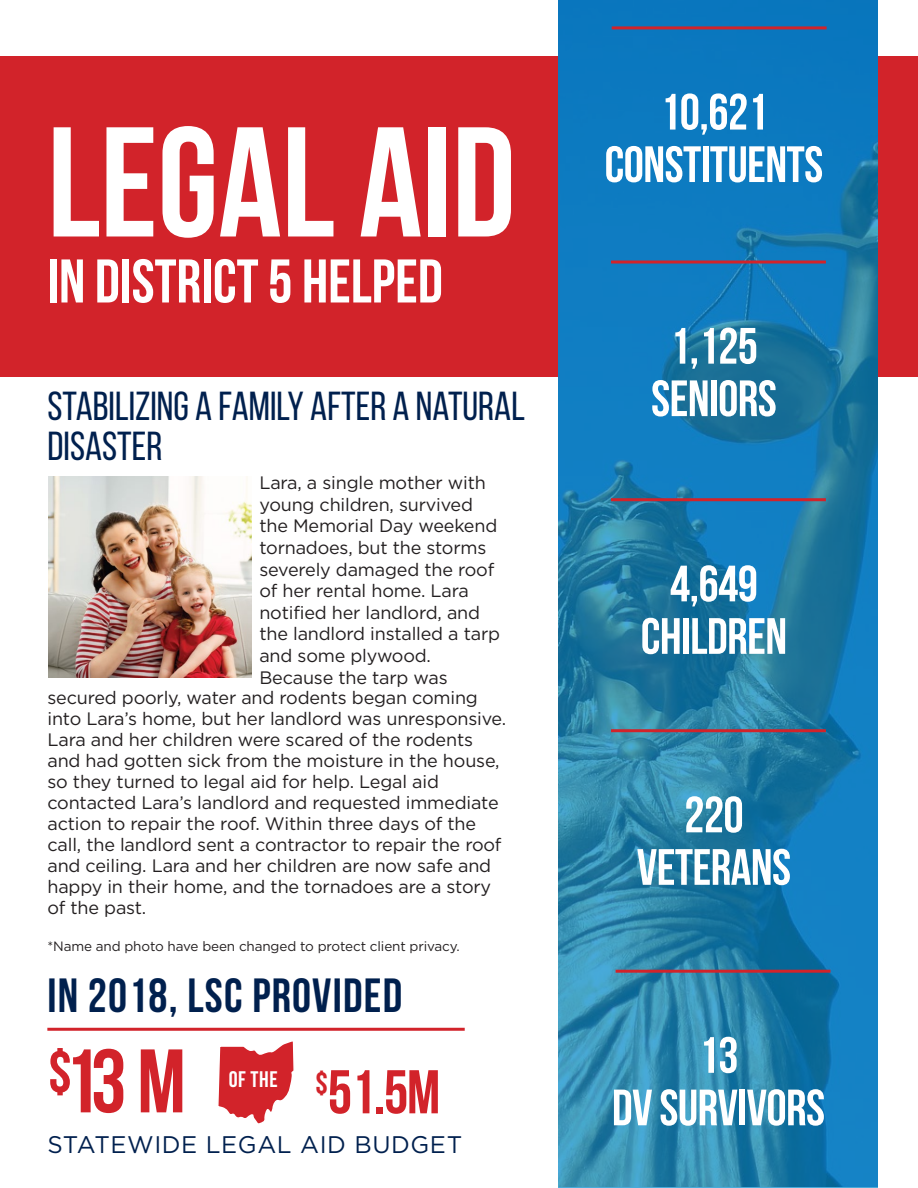
<style>
.page{position:relative;width:918px;height:1188px;background:#fff}
.page>*{position:absolute;margin:0;border:0;box-sizing:border-box;transform-origin:0 0}
.t1{font:700 156px "Bebas Neue";color:#fff}
.t2{font:700 89.85px "Bebas Neue";color:#d2232a}
.t3{font:700 61.65px "Bebas Neue";color:#d2232a}
.t4{font:700 61.5px "Bebas Neue";color:#fff}
.t5{font:700 51px/52.5px "Bebas Neue";letter-spacing:-.01em;color:#fff;text-align:center}
.t6{font:700 48px "Bebas Neue";letter-spacing:.025em;color:#00204e}
.t7{font:40.5px/40.5px "Bebas Neue";color:#00204e}
.t8{font:24px "Gotham HTF";letter-spacing:.025em;color:#00204e}
.t9{font:700 22.5px "Bebas Neue";color:#fff}
.t10{font:18px/21px "Gotham HTF";letter-spacing:-.01em;color:#231f20}
.t11{font:13.5px "Gotham HTF";letter-spacing:-.01em;color:#231f20}
</style>
<div class="page">
<div style="left:0;top:56px;width:918px;height:321px;background:#d2232a"></div>
<svg style="left:559px;top:0;width:319px;height:1188px;background:#1b7db1"></svg>
<hr style="left:611px;top:261px;width:215px;height:3px;background:#d2232a">
<hr style="left:611px;top:498px;width:215px;height:3px;background:#d2232a">
<hr style="left:611px;top:729px;width:215px;height:3px;background:#d2232a">
<hr style="left:612px;top:26px;width:215px;height:3px;background:#d2232a">
<hr style="left:616px;top:970px;width:214px;height:3px;background:#d2232a">
<hr style="left:47px;top:1028px;width:418px;height:3px;background:#d2232a">
<svg style="left:216px;top:1027px;width:80px;height:97px"></svg>
<img style="left:48px;top:476px;width:203px;height:201px">
<h1 class="t1" style="left:47px;top:97px;width:470px">LEGAL AID</h1>
<h3 class="t4" style="left:47px;top:248px;width:397px">IN DISTRICT 5 HELPED</h3>
<h3 class="t7" style="left:48px;top:385px;width:479px">STABILIZING A FAMILY AFTER A NATURAL<br>DISASTER</h3>
<p class="t10" style="left:259px;top:472px;width:242px;line-height:21.6px">Lara, a single mother with young children, survived the Memorial Day weekend tornadoes, but the storms severely damaged the roof of her rental home. Lara notified her landlord, and the landlord installed a tarp and some plywood.<br>Because the tarp was</p>
<p class="t10" style="left:47px;top:687px;width:460px">secured poorly, water and rodents began coming into Lara’s home, but her landlord was unresponsive.<br>Lara and her children were scared of the rodents and had gotten sick from the moisture in the house, so they turned to legal aid for help. Legal aid contacted Lara’s landlord and requested immediate action to repair the roof. Within three days of the call, the landlord sent a contractor to repair the roof and ceiling. Lara and her children are now safe and happy in their home, and the tornadoes are a story of the past.</p>
<p class="t11" style="left:47px;top:939px;width:414px">*Name and photo have been changed to protect client privacy.</p>
<h3 class="t6" style="left:47px;top:969px;width:356px">IN 2018, LSC PROVIDED</h3>
<h2 class="t2" style="left:48px;top:1032px;width:139px"><sup>$</sup>13 M</h2>
<p class="t9" style="left:229px;top:1067px;width:50px">OF THE</p>
<h3 class="t3" style="left:315px;top:1058px;width:126px"><sup>$</sup>51.5M</h3>
<h3 class="t8" style="left:47px;top:1131px;width:416px">STATEWIDE LEGAL AID BUDGET</h3>
<h3 class="t5" style="left:605px;top:85px;width:220px">10,621<br>CONSTITUENTS</h3>
<h3 class="t5" style="left:651px;top:319px;width:127px">1,125<br>SENIORS</h3>
<h3 class="t5" style="left:641px;top:557px;width:148px">4,649<br>CHILDREN</h3>
<h3 class="t5" style="left:637px;top:788px;width:156px">220<br>VETERANS</h3>
<h3 class="t5" style="left:612px;top:1028px;width:215px">13<br>DV SURVIVORS</h3>
</div>
